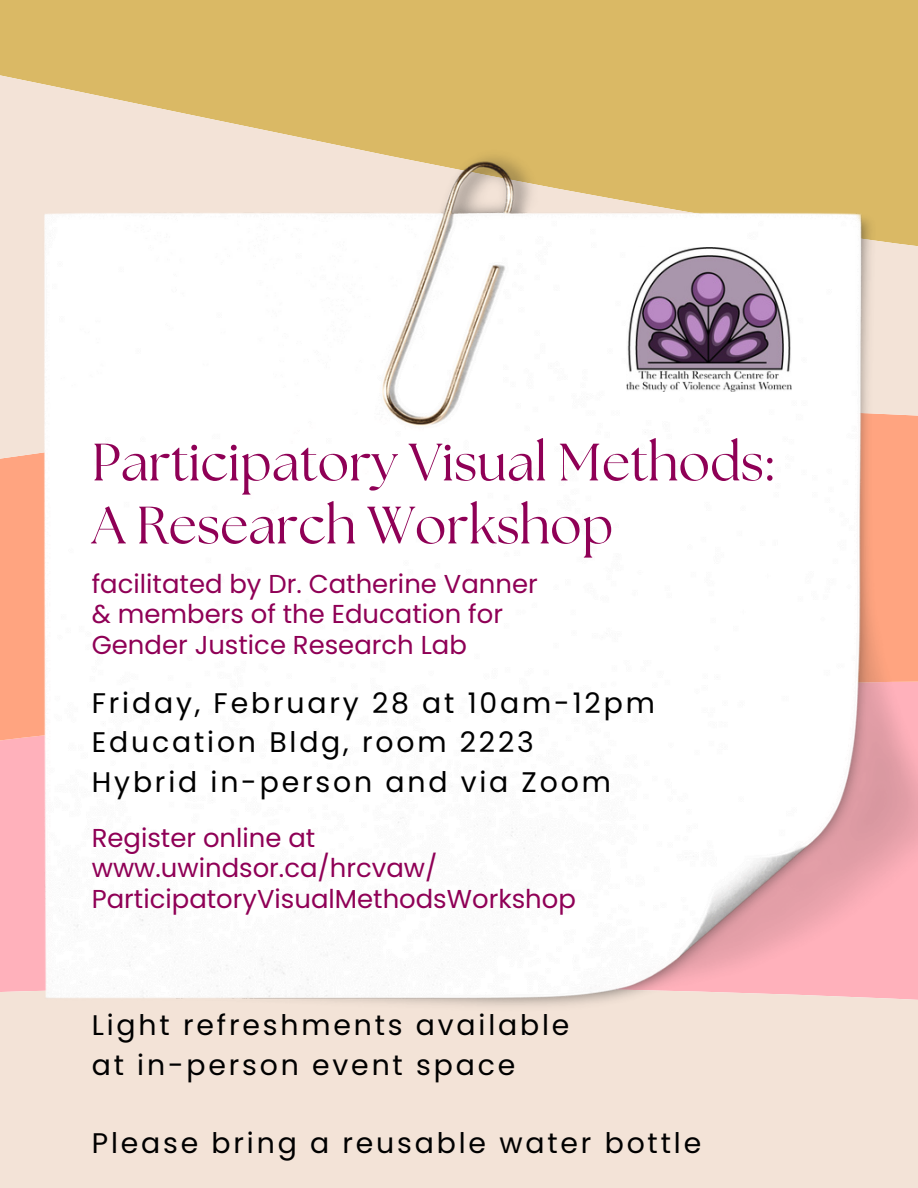
<style>
.page{position:relative;width:918px;height:1188px;background:#fff}
.page>*{position:absolute;margin:0;border:0;box-sizing:border-box;transform-origin:0 0}
.t1{font:52.5px/63px "The Seasons";color:#8f0056}
.t2{font:28.35px "Poppins";letter-spacing:.1em;color:#000}
.t3{font:25.95px "Poppins";color:#8f0056}
</style>
<div class="page">
<div style="left:0;top:0;width:918px;height:8px;background:#dab965"></div>
<div style="left:0;top:1065px;width:918px;height:123px;background:#f3e3d7"></div>
<div style="left:0;top:8px;width:918px;height:115px;background:#dab965"></div>
<img style="left:0;top:123px;width:918px;height:942px">
<img style="left:626px;top:248px;width:166px;height:144px">
<p class="t1" style="left:92px;top:434px;width:683px">Participatory Visual Methods:<br>A Research Workshop</p>
<p class="t3" style="left:92px;top:566px;width:447px">facilitated by Dr. Catherine Vanner</p>
<p class="t3" style="left:92px;top:596px;width:413px">&amp; members of the Education for</p>
<p class="t3" style="left:92px;top:626px;width:377px">Gender Justice Research Lab</p>
<p class="t2" style="left:92px;top:683px;width:565px">Friday, February 28 at 10am-12pm</p>
<p class="t2" style="left:92px;top:723px;width:444px">Education Bldg, room 2223</p>
<h1 class="t2" style="left:92px;top:762px;width:521px">Hybrid in-person and via Zoom</h1>
<p class="t3" style="left:92px;top:820px;width:225px">Register online at</p>
<p class="t3" style="left:92px;top:850px;width:347px">www.uwindsor.ca/hrcvaw/</p>
<p class="t3" style="left:92px;top:880px;width:486px">ParticipatoryVisualMethodsWorkshop</p>
<p class="t2" style="left:92px;top:1005px;width:479px">Light refreshments available</p>
<p class="t2" style="left:92px;top:1045px;width:425px">at in-person event space</p>
<p class="t2" style="left:92px;top:1124px;width:611px">Please bring a reusable water bottle</p>
</div>
